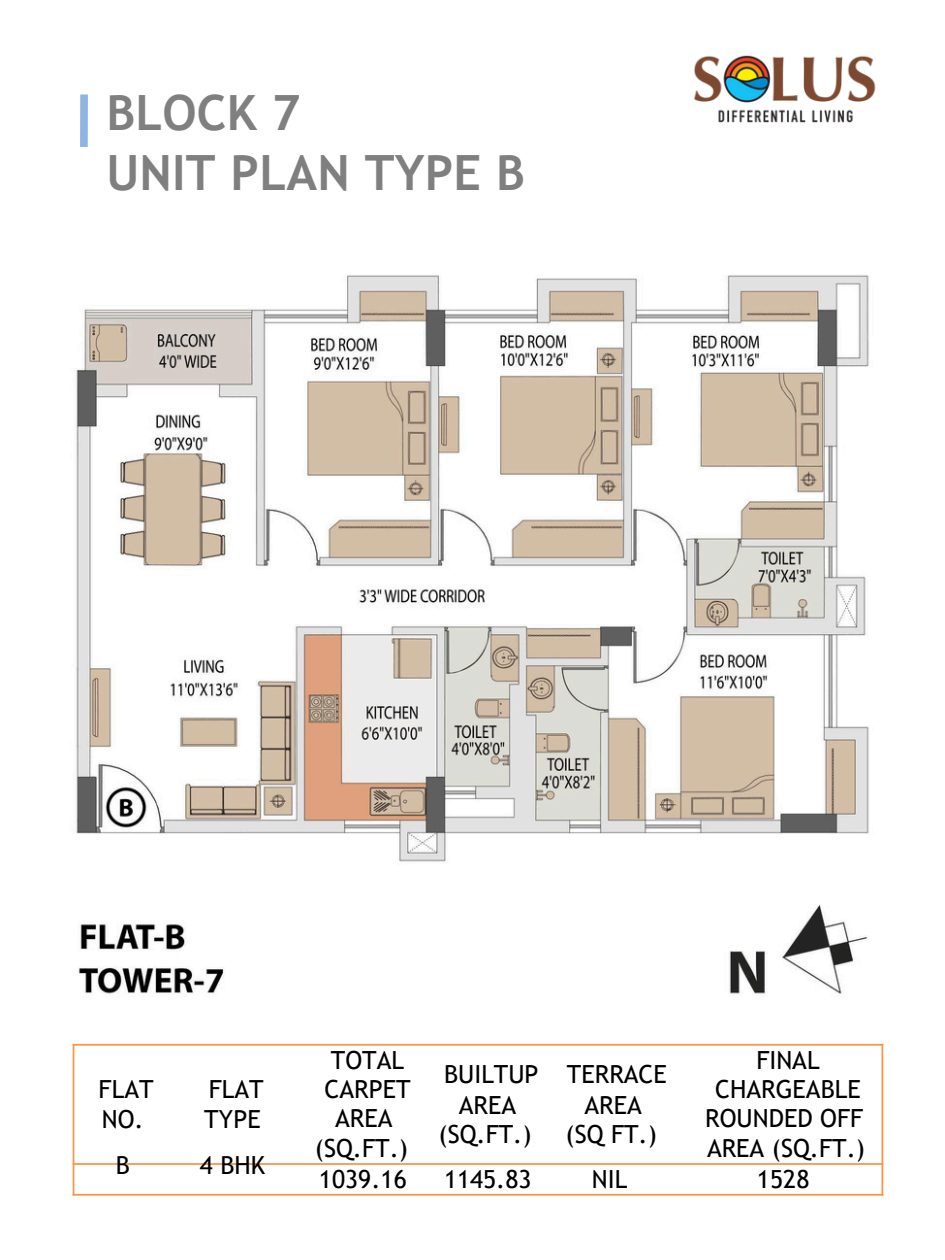
<style>
.page{position:relative;width:945px;height:1260px;background:#fff}
.page>*{position:absolute;margin:0;border:0;box-sizing:border-box;transform-origin:0 0}
.t1{font:700 48.65px/60.4px "Trebuchet MS";letter-spacing:.005em;color:#7f7f7f}
.t2{font:25.03px/28.9px "Trebuchet MS";color:#000;text-align:center}
.t3{font:24.85px/45.9px "Trebuchet MS";color:#000;text-align:center}
</style>
<div class="page">
<img style="left:693px;top:55px;width:183px;height:68px">
<img style="left:76px;top:275px;width:793px;height:719px">
<div style="left:80px;top:95px;width:8px;height:52px;background:#8eb4e3"></div>
<hr style="left:73px;top:1163px;width:810px;height:2px;background:#f79646">
<hr style="left:73px;top:1044px;width:1px;height:152px;background:#f79646">
<hr style="left:882px;top:1044px;width:1px;height:152px;background:#f79646">
<hr style="left:73px;top:1044px;width:810px;height:2px;background:#f79646">
<hr style="left:73px;top:1194px;width:810px;height:2px;background:#f79646">
<p class="t1" style="left:106px;top:82px;width:420px">BLOCK 7<br>UNIT PLAN TYPE B</p>
<p class="t3" style="left:99px;top:1066px;width:56px">FLAT</p>
<p class="t3" style="left:102px;top:1097px;width:44px">NO.<br>B</p>
<h2 class="t3" style="left:209px;top:1066px;width:56px">FLAT</h2>
<h2 class="t3" style="left:200px;top:1097px;width:67px;text-align:left">TYPE<br>4 BHK</h2>
<p class="t2" style="left:325px;top:1046px;width:87px">TOTAL<br>CARPET<br>AREA</p>
<h2 class="t2" style="left:315px;top:1134px;width:95px">(SQ.FT.)</h2>
<h2 class="t3" style="left:319px;top:1156px;width:89px">1039.16</h2>
<h2 class="t2" style="left:444px;top:1059px;width:96px;line-height:30.1px">BUILTUP<br>AREA</h2>
<h2 class="t2" style="left:567px;top:1059px;width:101px;line-height:30.1px">TERRACE<br>AREA</h2>
<h2 class="t3" style="left:439px;top:1112px;width:94px;line-height:44.6px;text-align:left">(SQ.FT.)<br>1145.83</h2>
<h2 class="t3" style="left:566px;top:1112px;width:93px;line-height:44.6px">(SQ FT.)<br>NIL</h2>
<h2 class="t2" style="left:705px;top:1046px;width:159px">FINAL<br>CHARGEABLE<br>ROUNDED OFF</h2>
<h2 class="t2" style="left:707px;top:1134px;width:159px">AREA (SQ.FT.)</h2>
<h2 class="t3" style="left:757px;top:1156px;width:54px">1528</h2>
</div>
